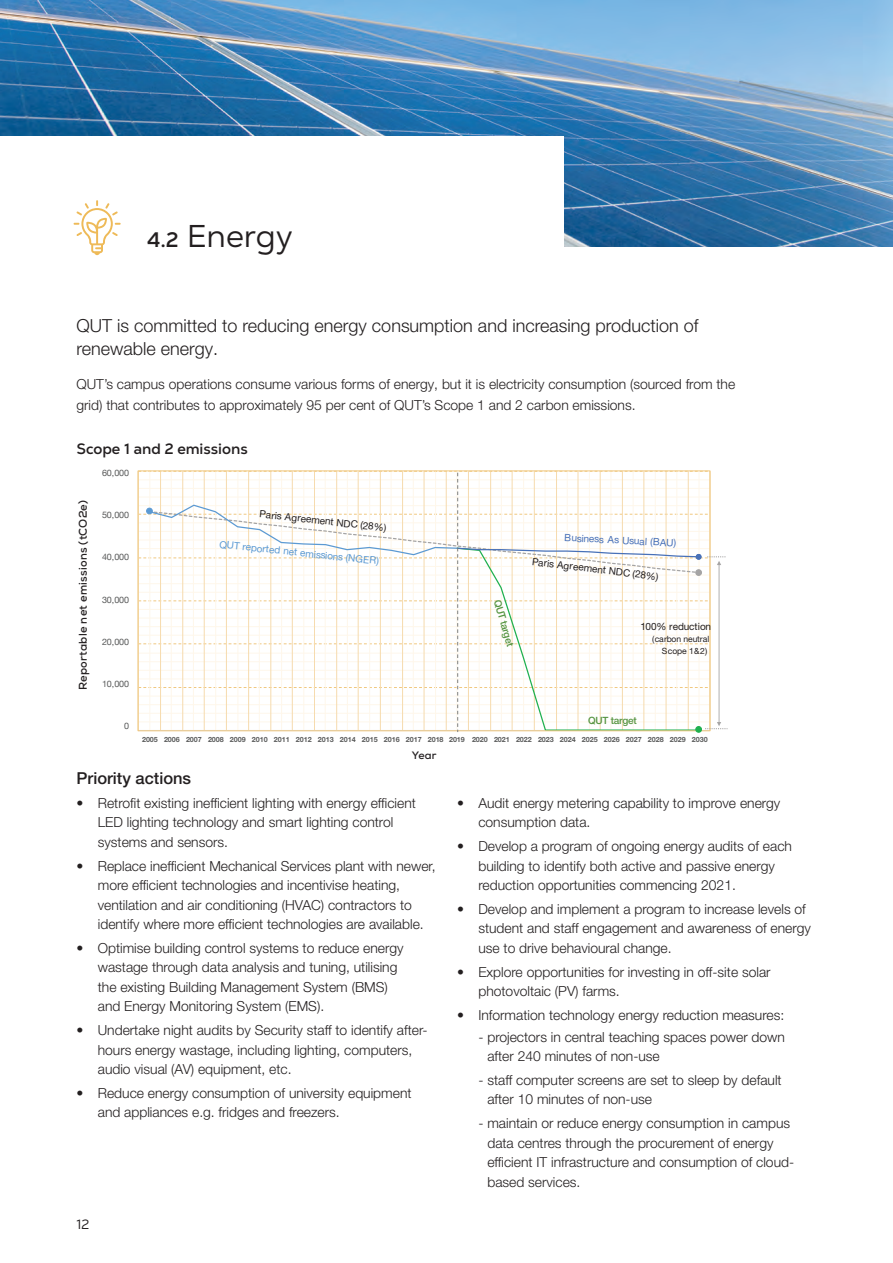
<style>
.page{position:relative;width:893px;height:1263px;background:#fff}
.page>*{position:absolute;margin:0;border:0;box-sizing:border-box;transform-origin:0 0}
.t1{font:31.5px "Nexa Text";color:#231f20}
.t2{font:300 18px/23.2px "Helvetica Neue LT Pro";color:#231f20}
.t3{font:500 16.5px "Helvetica Neue";color:#231f20}
.t4{font:700 15px "Nexa Text";color:#231f20}
.t5{font:300 13.8px/19.5px "Helvetica Neue LT Pro";color:#231f20}
.t6{font:13.5px "Nexa Text";color:#231f20}
.t7{font:11.25px "QUT Nexa Bold";letter-spacing:.02em;color:#231f20}
.t8{font:10.8px "QUT Nexa Bold";color:#231f20}
.t9{font:10.05px "Helvetica Neue LT Pro";letter-spacing:-.01em;color:#231f20}
.t10{font:10.05px "Helvetica Neue LT Pro";color:#5c9ad3}
.t11{font:10.05px "Helvetica Neue LT Pro";color:#4871b8}
.t12{font:500 10.05px "Helvetica Neue";letter-spacing:-.025em;color:#559441}
.t13{font:9px "Helvetica Neue";letter-spacing:-.005em;color:#595a5a}
.t14{font:8.55px/12px "Helvetica Neue LT Pro";letter-spacing:-.015em;color:#231f20;text-align:right}
.t15{font:700 7.2px "Helvetica Neue";letter-spacing:-.005em;color:#595a5a}
.s1{font-weight:700;font-size:21px}
</style>
<div class="page">
<img style="left:0;top:0;width:893px;height:247px">
<div style="left:0;top:136px;width:563px;height:119px;background:#fff"></div>
<hr style="left:892px;top:712px;width:1px;height:551px;background:#f1c578">
<svg style="left:138px;top:471px;width:589px;height:261px"></svg>
<div style="left:695px;top:726px;width:7px;height:6px;border:1px solid #1fb04f;border-radius:50%"></div>
<svg style="left:74px;top:200px;width:47px;height:55px"></svg>
<h1 class="t1" style="left:147px;top:216px;width:147px"><span class="s1">4.2</span> Energy</h1>
<h2 class="t2" style="left:77px;top:313px;width:623px">QUT is committed to reducing energy consumption and increasing production of renewable energy.</h2>
<p class="t5" style="left:77px;top:373px;width:660px;line-height:21px">QUT’s campus operations consume various forms of energy, but it is electricity consumption (sourced from the grid) that contributes to approximately 95 per cent of QUT’s Scope 1 and 2 carbon emissions.</p>
<p class="t4" style="left:77px;top:440px;width:173px">Scope 1 and 2 emissions</p>
<p class="t7" style="left:76px;top:690px;width:192px;rotate:-90deg">Reportable net emissions (tCO2e)</p>
<p class="t13" style="left:102px;top:466px;width:29px">60,000</p>
<p class="t13" style="left:102px;top:508px;width:29px">50,000</p>
<p class="t13" style="left:102px;top:551px;width:29px">40,000</p>
<p class="t13" style="left:102px;top:593px;width:29px">30,000</p>
<p class="t13" style="left:102px;top:635px;width:29px">20,000</p>
<p class="t13" style="left:102px;top:678px;width:29px">10,000</p>
<p class="t13" style="left:124px;top:720px;width:6px">0</p>
<p class="t9" style="left:260px;top:508px;width:129px;rotate:6deg">Paris Agreement NDC (28%)</p>
<p class="t10" style="left:220px;top:538px;width:162px;rotate:6deg">Q U T reported net emissions (NG ER )</p>
<p class="t12" style="left:503px;top:598px;width:50px;rotate:74deg">QUT target</p>
<p class="t11" style="left:565px;top:531px;width:113px;rotate:3deg">B usiness As U sual (B AU )</p>
<p class="t9" style="left:533px;top:555px;width:129px;rotate:7deg">Paris Agreement NDC (28%)</p>
<p class="t9" style="left:641px;top:620px;width:72px">100% reduction</p>
<p class="t14" style="left:652px;top:632px;width:59px">(carbon neutral<br>Scope 1&amp; 2)</p>
<p class="t12" style="left:588px;top:714px;width:50px">QUT target</p>
<p class="t15" style="left:142px;top:735px;width:567px">2005 2006 2007 2008 2009 2010 2011 2012 2013 2014 2015 2016 2017 2018 2019 2020 2021 2022 2023 2024 2025 2026 2027 2028 2029 2030</p>
<p class="t8" style="left:412px;top:749px;width:26px">Year</p>
<p class="t3" style="left:77px;top:768px;width:116px">Priority actions</p>
<p class="t5" style="left:98px;top:793px;width:320px;text-indent:-21px">• Retrofit existing inefficient lighting with energy efficient<br>LED lighting technology and smart lighting control systems and sensors.</p>
<p class="t5" style="left:98px;top:856px;width:339px;text-indent:-21px">• Replace inefficient Mechanical Services plant with newer, more efficient technologies and incentivise heating, ventilation and air conditioning (HVAC) contractors to identify where more efficient technologies are available.</p>
<p class="t5" style="left:98px;top:938px;width:307px;text-indent:-21px">• Optimise building control systems to reduce energy wastage through data analysis and tuning, utilising the existing Building Management System (BMS) and Energy Monitoring System (EMS).</p>
<p class="t5" style="left:98px;top:1020px;width:331px;text-indent:-21px">• Undertake night audits by Security staff to identify after&shy;hours energy wastage, including lighting, computers, audio visual (AV) equipment, etc.</p>
<p class="t5" style="left:98px;top:1083px;width:315px;text-indent:-21px">• Reduce energy consumption of university equipment and appliances e.g. fridges and freezers.</p>
<p class="t6" style="left:77px;top:1216px;width:14px">12</p>
<p class="t5" style="left:478px;top:793px;width:304px;text-indent:-21px">• Audit energy metering capability to improve energy consumption data.</p>
<p class="t5" style="left:478px;top:836px;width:315px;text-indent:-21px">• Develop a program of ongoing energy audits of each building to identify both active and passive energy reduction opportunities commencing 2021.</p>
<p class="t5" style="left:478px;top:899px;width:334px;text-indent:-21px">• Develop and implement a program to increase levels of student and staff engagement and awareness of energy use to drive behavioural change.</p>
<p class="t5" style="left:478px;top:962px;width:294px;text-indent:-21px">• Explore opportunities for investing in off-site solar photovoltaic (PV) farms.</p>
<p class="t5" style="left:457px;top:1005px;width:329px">• Information technology energy reduction measures:</p>
<p class="t5" style="left:487px;top:1026px;width:299px;text-indent:-9px">- projectors in central teaching spaces power down after 240 minutes of non-use</p>
<p class="t5" style="left:487px;top:1070px;width:296px;text-indent:-9px">- staff computer screens are set to sleep by default after 10 minutes of non-use</p>
<p class="t5" style="left:487px;top:1113px;width:308px;text-indent:-9px">- maintain or reduce energy consumption in campus data centres through the procurement of energy efficient IT infrastructure and consumption of cloud&shy;based services.</p>
</div>
